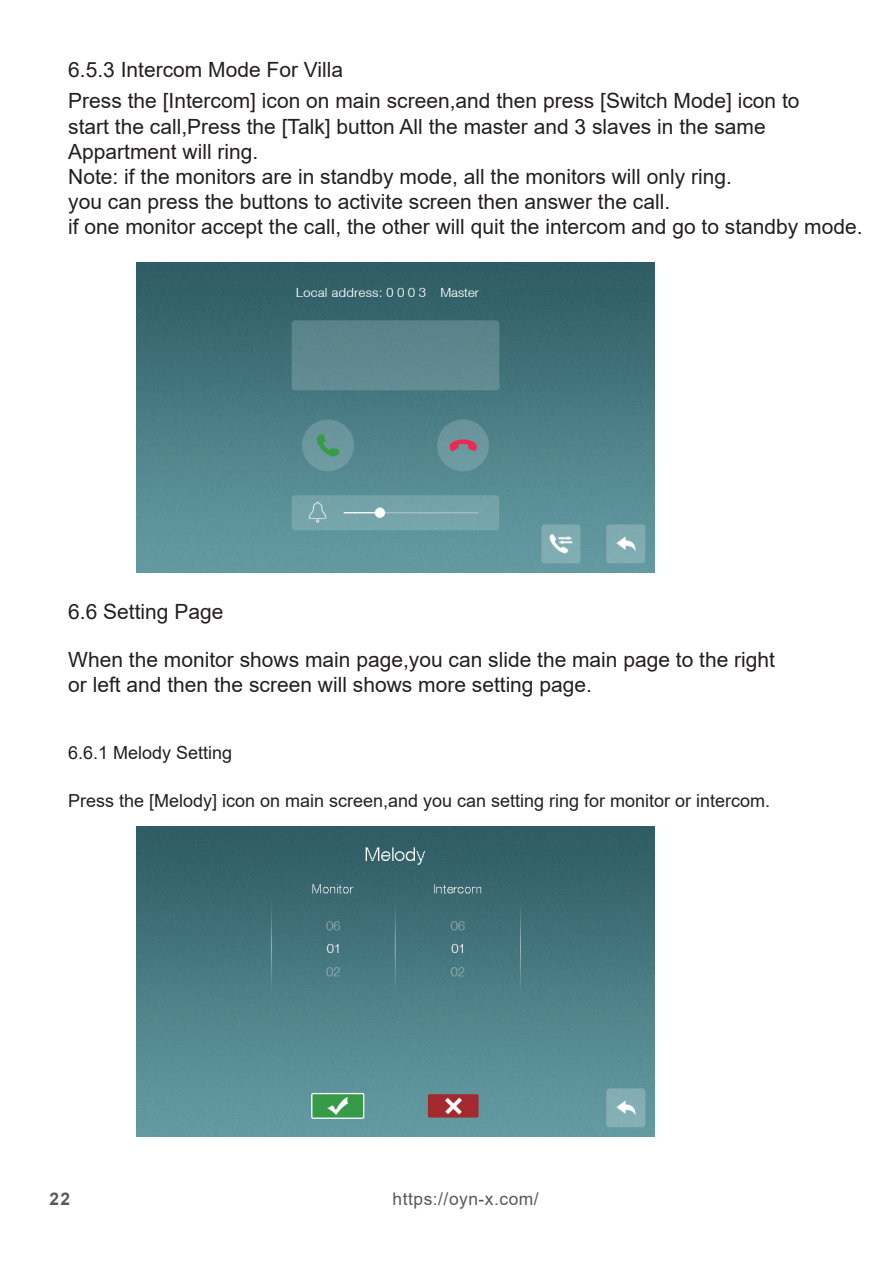
<style>
.page{position:relative;width:893px;height:1263px;background:#fff}
.page>*{position:absolute;margin:0;border:0;box-sizing:border-box;transform-origin:0 0}
.t1{font:21px/25.2px "Arial";color:#231f20}
.t2{font:18px "Arial";color:#231f20}
.t3{font:17.4px "Arial";letter-spacing:.03em;color:#57585a}
.t4{font:700 17.4px "Arial";color:#57585a}
</style>
<div class="page">
<img style="left:136px;top:262px;width:518px;height:311px">
<img style="left:136px;top:826px;width:518px;height:311px">
<p class="t1" style="left:68px;top:54px;width:733px;line-height:31.5px">6.5.3 Intercom Mode For Villa<br>Press the [Intercom] icon on main screen,and then press [Switch Mode] icon to</p>
<p class="t1" style="left:68px;top:114px;width:796px">start the call,Press the [Talk] button All the master and 3 slaves in the same Appartment will ring.<br>Note: if the monitors are in standby mode, all the monitors will only ring.<br>you can press the buttons to activite screen then answer the call.<br>if one monitor accept the call, the other will quit the intercom and go to standby mode.</p>
<p class="t1" style="left:68px;top:599px;width:157px">6.6 Setting Page</p>
<p class="t1" style="left:68px;top:646px;width:708px">When the monitor shows main page,you can slide the main page to the right or left and then the screen will shows more setting page.</p>
<p class="t2" style="left:68px;top:740px;width:165px">6.6.1 Melody Setting</p>
<p class="t2" style="left:68px;top:788px;width:703px">Press the [Melody] icon on main screen,and you can setting ring for monitor or intercom.</p>
<p class="t4" style="left:49px;top:1187px;width:22px">22</p>
<p class="t3" style="left:393px;top:1187px;width:148px">https://oyn-x.com/</p>
</div>
